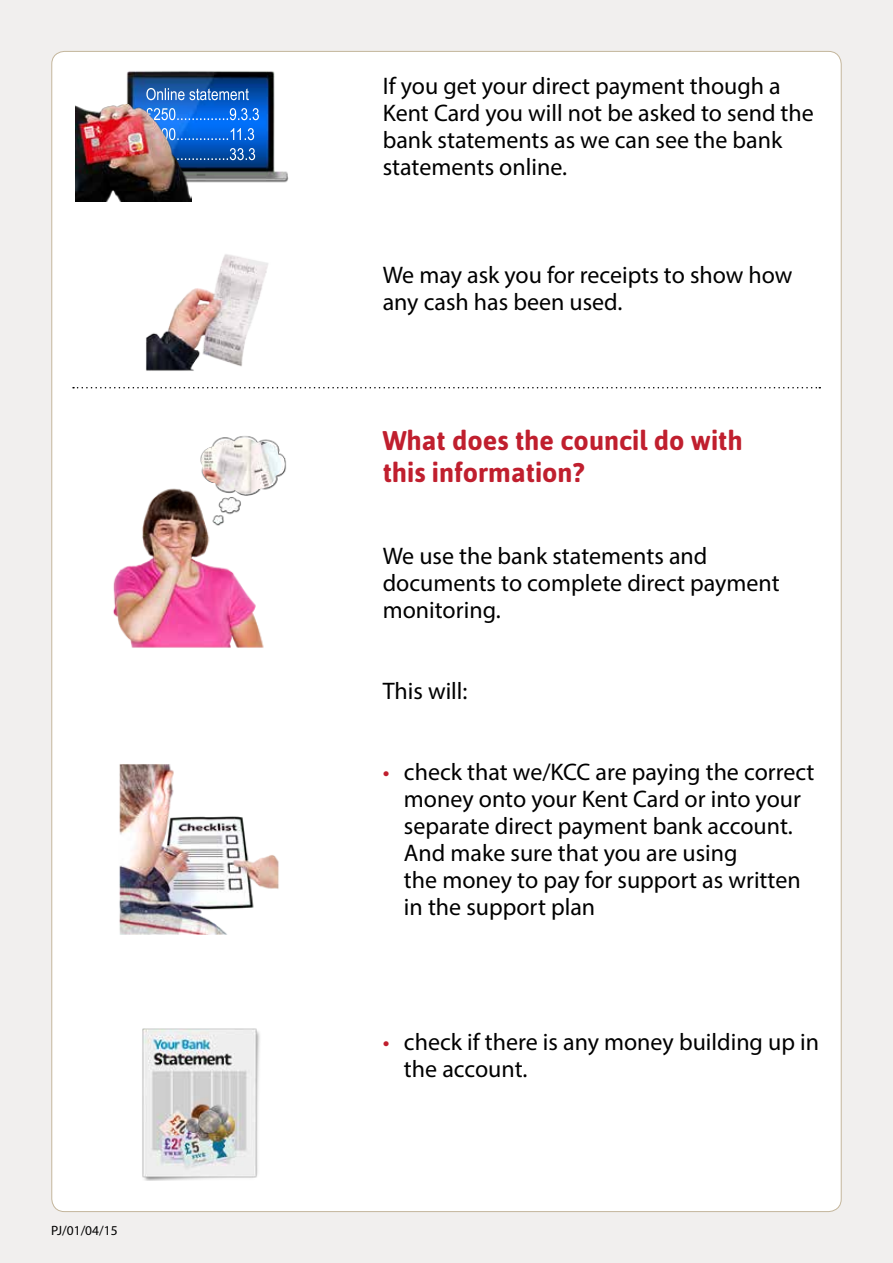
<style>
.page{position:relative;width:893px;height:1263px;background:#f1efee}
.page>*{position:absolute;margin:0;border:0;box-sizing:border-box;transform-origin:0 0}
.t1{font:700 27px/32.4px "Asap";color:#c01f2e}
.t2{font:24px/27px "Myriad Pro";color:#000}
.t3{font:13.5px "Myriad Pro";color:#000}
.s1{color:#c01f2e}
</style>
<div class="page">
<div style="left:52px;top:51px;width:789px;height:1160px;background:#fff;border-radius:13px"></div>
<svg style="left:73px;top:387px;width:747px;height:1px"></svg>
<img style="left:111px;top:51px;width:180px;height:151px">
<img style="left:146px;top:254px;width:122px;height:117px">
<svg style="left:191px;top:148px;width:64px;height:12px"></svg>
<svg style="left:191px;top:128px;width:63px;height:12px"></svg>
<svg style="left:191px;top:108px;width:68px;height:12px"></svg>
<svg style="left:146px;top:88px;width:103px;height:12px"></svg>
<img style="left:76px;top:105px;width:115px;height:97px">
<img style="left:113px;top:436px;width:174px;height:212px">
<img style="left:119px;top:764px;width:160px;height:170px">
<img style="left:142px;top:1028px;width:118px;height:152px">
<img style="left:201px;top:438px;width:80px;height:56px">
<p class="t3" style="left:51px;top:1222px;width:68px">PJ/01/04/15</p>
<p class="t2" style="left:383px;top:72px;width:433px">If you get your direct payment though a Kent Card you will not be asked to send the bank statements as we can see the bank statements online.</p>
<p class="t2" style="left:383px;top:261px;width:411px">We may ask you for receipts to show how any cash has been used.</p>
<p class="t1" style="left:383px;top:424px;width:362px">What does the council do with this information?</p>
<p class="t2" style="left:383px;top:542px;width:399px">We use the bank statements and documents to complete direct payment monitoring.</p>
<p class="t2" style="left:383px;top:677px;width:86px">This will:</p>
<p class="t2" style="left:404px;top:758px;width:412px;text-indent:-21px"><span class="s1">•</span> check that we/KCC are paying the correct money onto your Kent Card or into your separate direct payment bank account.<br>And make sure that you are using<br>the money to pay for support as written in the support plan</p>
<p class="t2" style="left:404px;top:1028px;width:417px;text-indent:-21px"><span class="s1">•</span> check if there is any money building up in the account.</p>
</div>
